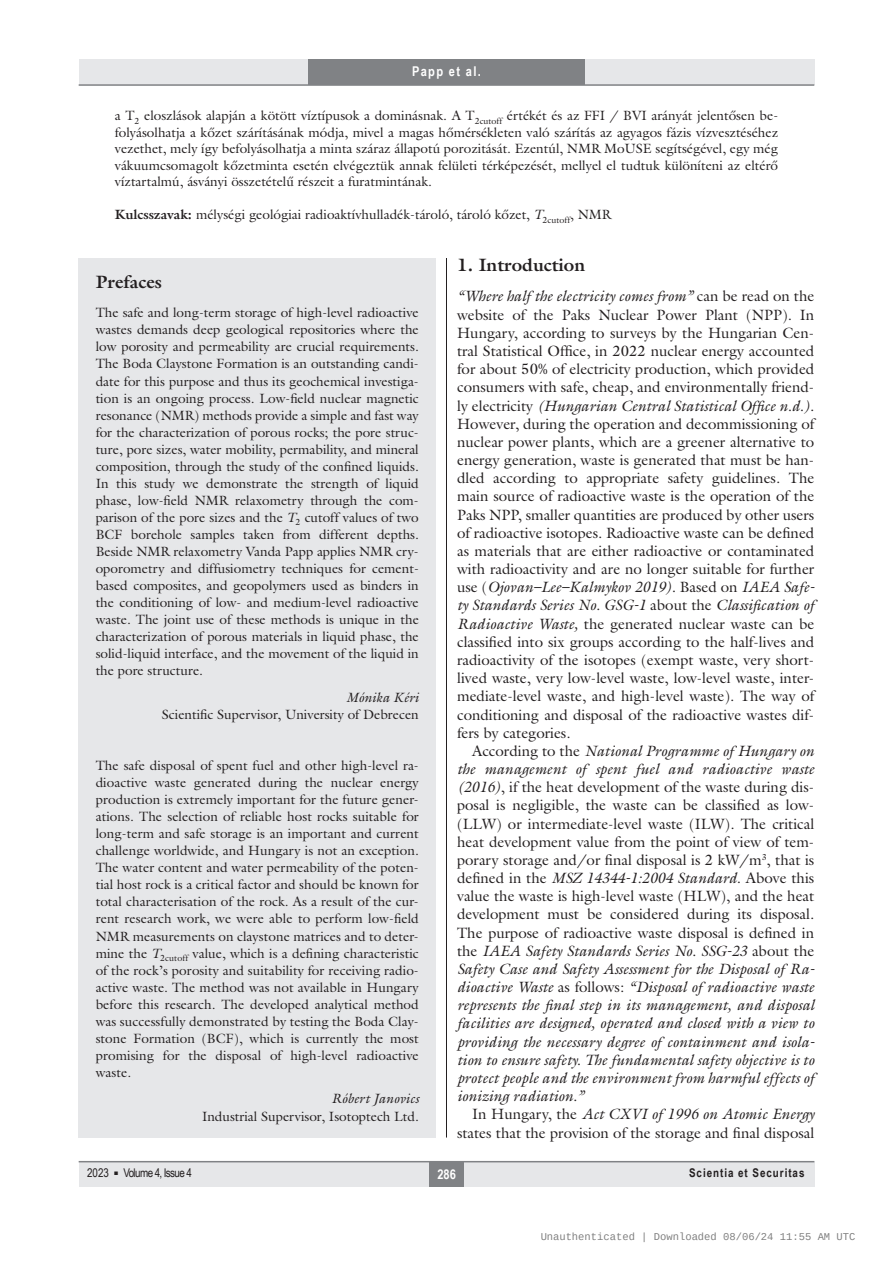
<style>
.page{position:relative;width:893px;height:1263px;background:#fff}
.page>*{position:absolute;margin:0;border:0;box-sizing:border-box;transform-origin:0 0}
.alcimbold{font:700 18px "Galliard Reg";color:#231f20}
.Body_tompa{font:15px/18.1px "Galliard Reg";color:#231f20;text-align:justify}
.Body_Text{font:italic 15px/18.1px "Galliard Reg";color:#231f20;text-align:justify}
.Body_Text-2{font:15px/18.1px "Galliard Reg";color:#231f20;text-align:right}
.tompa_9_11{font:13.5px/17.1px "Galliard Reg";color:#231f20;text-align:justify}
.tompa_9_11-2{font:italic 13.5px "Galliard Reg";color:#231f20}
.oldalszam{font:700 13.5px "Arial Narrow";letter-spacing:.1em;color:#fff}
.t1{font:12px "Arial Narrow";letter-spacing:-.05em;color:#231f20}
.t2{font:700 12px "Arial Narrow";letter-spacing:.08em;color:#231f20}
.t3{font:10.5px "Liberation Mono";color:rgb(0 0 0/.5)}
.s1{font-weight:700}
.s2{font-style:italic}
.s3{font-style:normal}
</style>
<div class="page">
<div style="left:79px;top:1161px;width:735px;height:25px;background:#e6e7e9"></div>
<hr style="left:79px;top:1161px;width:735px;height:1px;background:#808285">
<div style="left:430px;top:1161px;width:34px;height:25px;background:#808285"></div>
<div style="left:79px;top:60px;width:735px;height:25px;background:#e6e7e9"></div>
<div style="left:308px;top:60px;width:277px;height:25px;background:#808285"></div>
<hr style="left:79px;top:84px;width:735px;height:2px;background:#808285">
<hr style="left:446px;top:111px;width:1px;height:1026px;background:#231f20">
<div style="left:79px;top:258px;width:357px;height:879px;background:#e6e7e9"></div>
<p class="oldalszam" style="left:412px;top:61px;width:70px">Papp et al.</p>
<p class="tompa_9_11" style="left:115px;top:107px;width:665px;line-height:16.5px;text-align:left">a T<sub>2</sub> eloszlások alapján a kötött víztípusok a dominásnak. A T<sub>2cutoff</sub> értékét és az FFI / BVI arányát jelentősen be&shy;folyásolhatja a kőzet szárításának módja, mivel a magas hőmérsékleten való szárítás az agyagos fázis vízvesztéséhez vezethet, mely így befolyásolhatja a minta száraz állapotú porozitását. Ezentúl, NMR MoUSE segítségével, egy még vákuumcsomagolt kőzetminta esetén elvégeztük annak felületi térképezését, mellyel el tudtuk különíteni az eltérő víztartalmú, ásványi összetételű részeit a furatmintának.</p>
<p class="tompa_9_11" style="left:115px;top:206px;width:498px"><span class="s1">Kulcsszavak:</span> mélységi geológiai radioaktívhulladék-tároló, tároló kőzet, <span class="s2">T</span><sub>2cutoff</sub>, NMR</p>
<p class="alcimbold" style="left:96px;top:270px;width:68px">Prefaces</p>
<p class="tompa_9_11" style="left:96px;top:304px;width:325px">The safe and long-term storage of high-level radioactive wastes demands deep geological repositories where the low porosity and permeability are crucial requirements.<br>The Boda Claystone Formation is an outstanding candi&shy;date for this purpose and thus its geochemical investiga&shy;tion is an ongoing process. Low-field nuclear magnetic resonance (NMR) methods provide a simple and fast way for the characterization of porous rocks; the pore struc&shy;ture, pore sizes, water mobility, permability, and mineral composition, through the study of the confined liquids.<br>In this study we demonstrate the strength of liquid phase, low-field NMR relaxometry through the com&shy;parison of the pore sizes and the <span class="s2">T</span><sub>2</sub> cutoff values of two BCF borehole samples taken from different depths.<br>Beside NMR relaxometry Vanda Papp applies NMR cry&shy;oporometry and diffusiometry techniques for cement&shy;based composites, and geopolymers used as binders in the conditioning of low- and medium-level radioactive waste. The joint use of these methods is unique in the characterization of porous materials in liquid phase, the solid-liquid interface, and the movement of the liquid in the pore structure.</p>
<p class="tompa_9_11-2" style="left:346px;top:689px;width:74px">Mónika Kéri</p>
<p class="tompa_9_11" style="left:162px;top:706px;width:258px">Scientific Supervisor, University of Debrecen</p>
<p class="tompa_9_11" style="left:96px;top:757px;width:325px">The safe disposal of spent fuel and other high-level ra&shy;dioactive waste generated during the nuclear energy production is extremely important for the future gener&shy;ations. The selection of reliable host rocks suitable for long-term and safe storage is an important and current challenge worldwide, and Hungary is not an exception.<br>The water content and water permeability of the poten&shy;tial host rock is a critical factor and should be known for total characterisation of the rock. As a result of the cur&shy;rent research work, we were able to perform low-field NMR measurements on claystone matrices and to deter&shy;mine the <span class="s2">T</span><sub>2cutoff</sub> value, which is a defining characteristic of the rock’s porosity and suitability for receiving radio&shy;active waste. The method was not available in Hungary before this research. The developed analytical method was successfully demonstrated by testing the Boda Clay&shy;stone Formation (BCF), which is currently the most promising for the disposal of high-level radioactive waste.</p>
<p class="tompa_9_11-2" style="left:331px;top:1090px;width:89px">Róbert Janovics</p>
<p class="tompa_9_11" style="left:202px;top:1107px;width:218px">Industrial Supervisor, Isotoptech Ltd.</p>
<p class="alcimbold" style="left:457px;top:253px;width:130px">1. Introduction</p>
<p class="Body_tompa" style="left:457px;top:287px;width:359px"><span class="s2">“Where half the electricity comes from”</span> can be read on the website of the Paks Nuclear Power Plant (NPP). In Hungary, according to surveys by the Hungarian Cen&shy;tral Statistical Office, in 2022 nuclear energy accounted for about 50% of electricity production, which provided consumers with safe, cheap, and environmentally friend&shy;ly electricity <span class="s2">(Hungarian Central Statistical Office n.d.)</span>.<br>However, during the operation and decommissioning of nuclear power plants, which are a greener alternative to energy generation, waste is generated that must be han&shy;dled according to appropriate safety guidelines. The main source of radioactive waste is the operation of the Paks NPP, smaller quantities are produced by other users of radioactive isotopes. Radioactive waste can be defined as materials that are either radioactive or contaminated with radioactivity and are no longer suitable for further use (<span class="s2">Ojovan–Lee–Kalmykov 2019).</span> Based on <span class="s2">IAEA Safe&shy;ty Standards Series No. GSG-1</span> about the <span class="s2">Classification of Radioactive Waste,</span> the generated nuclear waste can be classified into six groups according to the half-lives and radioactivity of the isotopes (exempt waste, very short&shy;lived waste, very low-level waste, low-level waste, inter&shy;mediate-level waste, and high-level waste). The way of conditioning and disposal of the radioactive wastes dif&shy;fers by categories.</p>
<p class="Body_Text" style="left:457px;top:741px;width:359px;text-indent:15px"><span class="s3">According to the</span> National Programme of Hungary on the management of spent fuel and radioactive waste (2016)<span class="s3">, if the heat development of the waste during dis&shy;posal is negligible, the waste can be classified as low-(LLW) or intermediate-level waste (ILW). The critical heat development value from the point of view of tem&shy;porary storage and/or final disposal is 2 kW/m</span><sup>3</sup><span class="s3">, that is defined in the</span> MSZ 14344-1:2004 Standard<span class="s3">. Above this value the waste is high-level waste (HLW), and the heat development must be considered during its disposal.<br>The purpose of radioactive waste disposal is defined in the</span> IAEA Safety Standards Series No. SSG-23 <span class="s3">about the </span>Safety Case and Safety Assessment for the Disposal of Ra&shy;dioactive Waste <span class="s3">as follows:</span> “Disposal of radioactive waste represents the final step in its management, and disposal facilities are designed, operated and closed with a view to providing the necessary degree of containment and isola&shy;tion to ensure safety. The fundamental safety objective is to protect people and the environment from harmful effects of ionizing radiation.”</p>
<p class="Body_Text-2" style="left:457px;top:1105px;width:359px">In Hungary, the <span class="s2">Act CXVI of 1996 on Atomic Energy </span>states that the provision of the storage and final disposal</p>
<p class="t1" style="left:87px;top:1164px;width:106px">2023 <sup>■</sup> Volume 4, Issue 4</p>
<p class="oldalszam" style="left:437px;top:1163px;width:20px">286</p>
<p class="t2" style="left:689px;top:1164px;width:117px">Scientia et Securitas</p>
<p class="t3" style="left:540px;top:1232px;width:316px">Unauthenticated | Downloaded 08/06/24 11:55 AM UTC</p>
</div>
